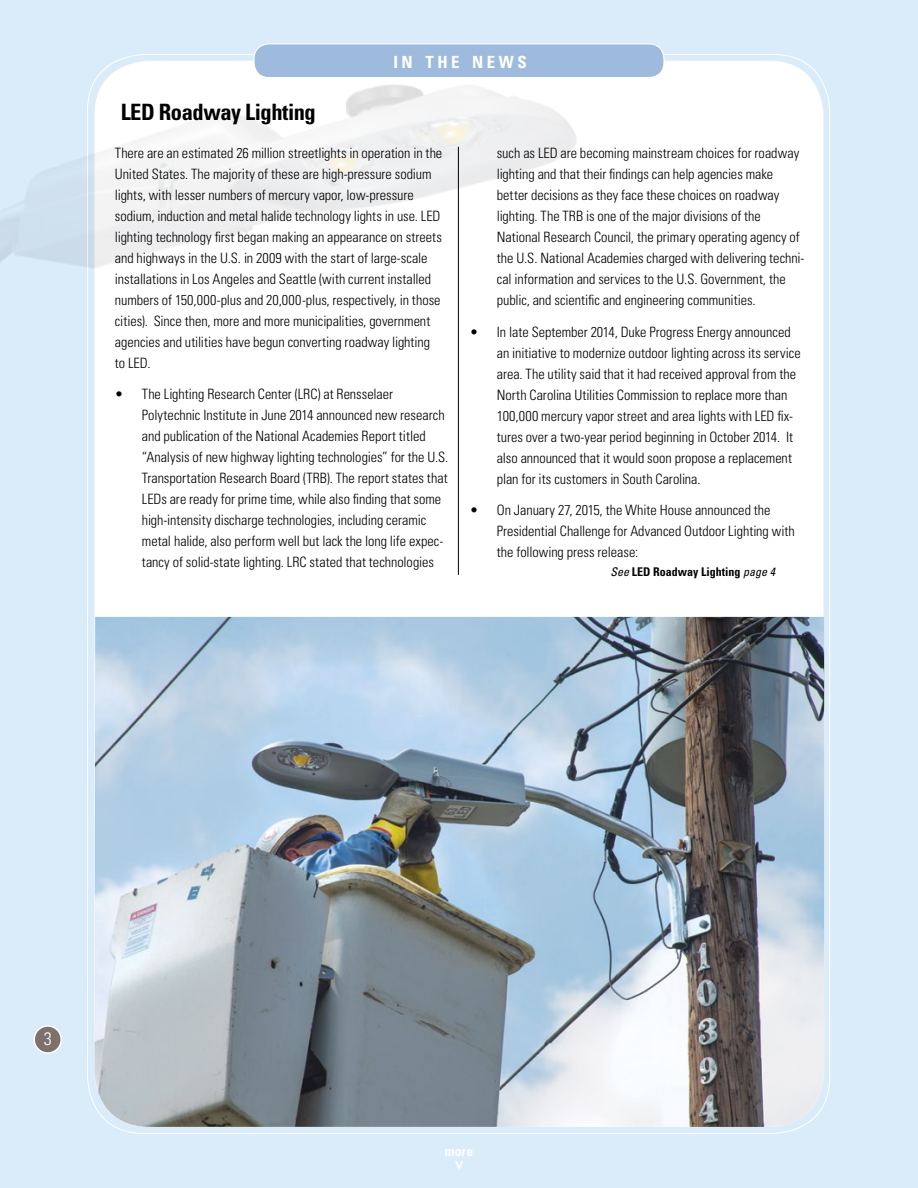
<style>
.page{position:relative;width:918px;height:1188px;background:#daebf9}
.page>*{position:absolute;margin:0;border:0;box-sizing:border-box;transform-origin:0 0}
.t1{font:700 condensed 22.5px "Univers";letter-spacing:-.02em;color:#000}
.t2{font:300 condensed 18px "Univers";color:#fff}
.t3{font:700 condensed 16.8px "Univers";letter-spacing:.215em;color:#fff}
.t4{font:900 15px "Univers";color:#fff}
.t5{font:300 condensed 14.25px/21px "Univers";color:#000}
.t6{font:700 condensed 13.5px "Univers";color:#fff}
.t7{font:700 condensed 12px "Univers";color:#000}
.s1{font-weight:400;font-style:italic}
</style>
<div class="page">
<div style="left:94px;top:61px;width:730px;height:1066px;background:#fff;border-radius:54px"></div>
<img style="left:93px;top:617px;width:731px;height:510px">
<div style="left:34px;top:1026px;width:27px;height:27px;background:#7d706d;border-radius:50%"></div>
<div style="left:33px;top:1025px;width:29px;height:29px;border:2px solid #fff;border-radius:50%"></div>
<div style="left:254px;top:44px;width:410px;height:34px;background:#9ebadc;border-radius:15px"></div>
<div style="left:253px;top:43px;width:412px;height:35px;border:1px solid #fff;border-radius:15px"></div>
<hr style="left:458px;top:147px;width:1px;height:428px;background:#000">
<img style="left:0;top:55px;width:603px;height:251px">
<h1 class="t1" style="left:121px;top:98px;width:197px">LED Roadway Lighting</h1>
<p class="t3" style="left:393px;top:52px;width:135px">IN THE NEWS</p>
<p class="t5" style="left:115px;top:142px;width:329px">There are an estimated 26 million streetlights in operation in the United States. The majority of these are high-pressure sodium lights, with lesser numbers of mercury vapor, low-pressure sodium, induction and metal halide technology lights in use. LED lighting technology first began making an appearance on streets and highways in the U.S. in 2009 with the start of large-scale installations in Los Angeles and Seattle (with current installed numbers of 150,000-plus and 20,000-plus, respectively, in those cities). Since then, more and more municipalities, government agencies and utilities have begun converting roadway lighting to LED.</p>
<p class="t5" style="left:142px;top:384px;width:308px;text-indent:-27px">• The Lighting Research Center (LRC) at Rensselaer Polytechnic Institute in June 2014 announced new research and publication of the National Academies Report titled “Analysis of new highway lighting technologies” for the U.S.<br>Transportation Research Board (TRB). The report states that LEDs are ready for prime time, while also finding that some high-intensity discharge technologies, including ceramic metal halide, also perform well but lack the long life expec&shy;tancy of solid-state lighting. LRC stated that technologies</p>
<p class="t5" style="left:497px;top:142px;width:309px">such as LED are becoming mainstream choices for roadway lighting and that their findings can help agencies make better decisions as they face these choices on roadway lighting. The TRB is one of the major divisions of the National Research Council, the primary operating agency of the U.S. National Academies charged with delivering techni&shy;cal information and services to the U.S. Government, the public, and scientific and engineering communities.</p>
<p class="t5" style="left:497px;top:321px;width:305px;text-indent:-27px">• In late September 2014, Duke Progress Energy announced an initiative to modernize outdoor lighting across its service area. The utility said that it had received approval from the North Carolina Utilities Commission to replace more than 100,000 mercury vapor street and area lights with LED fix&shy;tures over a two-year period beginning in October 2014. It also announced that it would soon propose a replacement plan for its customers in South Carolina.</p>
<p class="t5" style="left:497px;top:499px;width:300px;text-indent:-27px">• On January 27, 2015, the White House announced the<br>Presidential Challenge for Advanced Outdoor Lighting with the following press release:</p>
<p class="t7" style="left:610px;top:564px;width:166px"><span class="s1">See</span> LED Roadway Lighting <span class="s1">page 4</span></p>
<p class="t2" style="left:44px;top:1027px;width:9px">3</p>
<p class="t6" style="left:445px;top:1143px;width:30px">more</p>
<p class="t4" style="left:470px;top:1160px;width:11px;rotate:90deg">&gt;</p>
</div>
